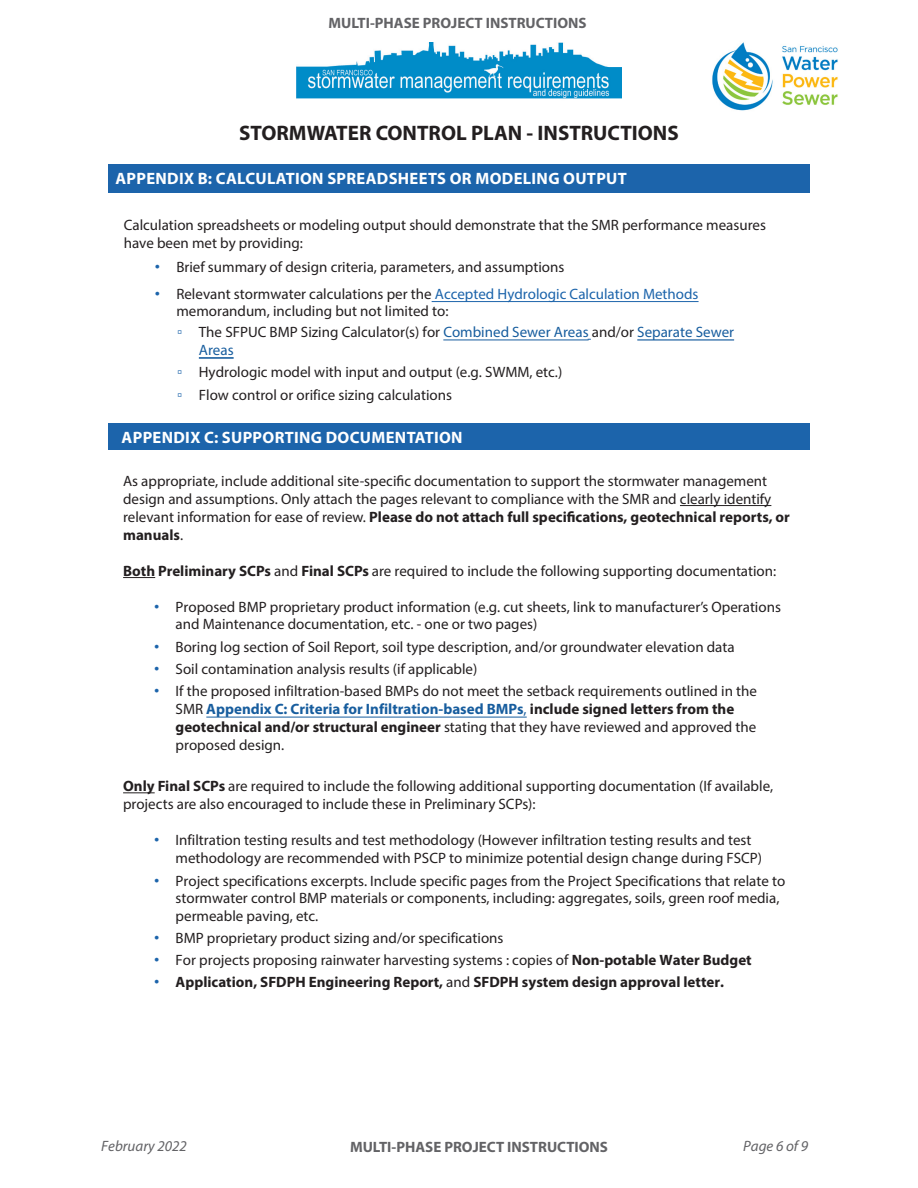
<style>
.page{position:relative;width:918px;height:1188px;background:#fff}
.page>*{position:absolute;margin:0;border:0;box-sizing:border-box;transform-origin:0 0}
.t1{font:700 21px "Myriad Pro";color:#231f20}
.t2{font:700 16.5px "Myriad Pro";letter-spacing:.02em;color:#fff}
.general_text{font:15px/18px "Myriad Pro";color:#231f20}
.t3{font:700 15px "Myriad Pro";color:#231f20}
.t4{font:700 15px "Myriad Pro";color:#636366}
.t5{font:italic 15px "Myriad Pro";color:#636366}
.s1{font-family:"Arial";color:#1c64ab}
.s2{color:#1c64ab}
.s3{color:#175d9e}
.s4{font-weight:700}
.s5{font-weight:700;color:#175d9e}
.s6{font-family:"Arial";font-weight:400;color:#1c64ab}
.s7{font-weight:400}
</style>
<div class="page">
<img style="left:297px;top:43px;width:324px;height:56px">
<img style="left:712px;top:42px;width:126px;height:69px">
<hr style="left:680px;top:505px;width:91px;height:1px;background:#231f20">
<hr style="left:123px;top:577px;width:32px;height:1px;background:#231f20">
<hr style="left:123px;top:792px;width:32px;height:1px;background:#231f20">
<div style="left:108px;top:423px;width:702px;height:27px;background:#1c64ab"></div>
<div style="left:108px;top:164px;width:702px;height:28px;background:#1c64ab"></div>
<hr style="left:432px;top:301px;width:267px;height:1px;background:#1c64ab">
<hr style="left:443px;top:340px;width:146px;height:1px;background:#175d9e">
<hr style="left:637px;top:340px;width:97px;height:1px;background:#175d9e">
<hr style="left:199px;top:358px;width:35px;height:1px;background:#175d9e">
<hr style="left:206px;top:717px;width:321px;height:1px;background:#175d9e">
<p class="t4" style="left:329px;top:13px;width:260px">MULTI-PHASE PROJECT INSTRUCTIONS</p>
<h1 class="t1" style="left:239px;top:119px;width:441px">STORMWATER CONTROL PLAN - INSTRUCTIONS</h1>
<p class="t2" style="left:115px;top:167px;width:513px">APPENDIX B: CALCULATION SPREADSHEETS OR MODELING OUTPUT</p>
<p class="general_text" style="left:124px;top:215px;width:644px">Calculation spreadsheets or modeling output should demonstrate that the SMR performance measures have been met by providing:</p>
<p class="general_text" style="left:155px;top:257px;width:411px"><span class="s1">•</span> Brief summary of design criteria, parameters, and assumptions</p>
<p class="general_text" style="left:176px;top:285px;width:524px;line-height:17.4px;text-indent:-22px"><span class="s1">•</span> Relevant stormwater calculations per the <span class="s2">Accepted Hydrologic Calculation Methods </span>memorandum, including but not limited to:</p>
<p class="general_text" style="left:199px;top:323px;width:537px;text-indent:-22px"><span class="s1">▫</span> The SFPUC BMP Sizing Calculator(s) for <span class="s3">Combined Sewer Areas</span> and/or <span class="s3">Separate Sewer<br>Areas</span></p>
<p class="general_text" style="left:177px;top:361px;width:387px;line-height:22.4px"><span class="s1">▫</span> Hydrologic model with input and output (e.g. SWMM, etc.) <span class="s1">▫</span> Flow control or orifice sizing calculations</p>
<p class="t2" style="left:122px;top:427px;width:342px">APPENDIX C: SUPPORTING DOCUMENTATION</p>
<p class="general_text" style="left:123px;top:472px;width:668px">As appropriate, include additional site-specific documentation to support the stormwater management design and assumptions. Only attach the pages relevant to compliance with the SMR and clearly identify relevant information for ease of review. <span class="s4">Please do not attach full specifications, geotechnical reports, or manuals</span>.</p>
<p class="general_text" style="left:123px;top:562px;width:655px"><span class="s4">Both Preliminary SCPs</span> and <span class="s4">Final SCPs</span> are required to include the following supporting documentation:</p>
<p class="general_text" style="left:176px;top:598px;width:607px;line-height:17.4px;text-indent:-22px"><span class="s1">•</span> Proposed BMP proprietary product information (e.g. cut sheets, link to manufacturer’s Operations and Maintenance documentation, etc. - one or two pages)</p>
<p class="general_text" style="left:154px;top:637px;width:582px"><span class="s1">•</span> Boring log section of Soil Report, soil type description, and/or groundwater elevation data</p>
<p class="general_text" style="left:154px;top:660px;width:325px"><span class="s1">•</span> Soil contamination analysis results (if applicable)</p>
<p class="general_text" style="left:176px;top:682px;width:583px;text-indent:-22px"><span class="s1">•</span> If the proposed infiltration-based BMPs do not meet the setback requirements outlined in the SMR <span class="s5">Appendix C: Criteria for Infiltration-based BMPs</span><span class="s3">,</span> <span class="s4">include signed letters from the geotechnical and/or structural engineer</span> stating that they have reviewed and approved the proposed design.</p>
<p class="general_text" style="left:123px;top:777px;width:652px"><span class="s4">Only Final SCPs</span> are required to include the following additional supporting documentation (If available, projects are also encouraged to include these in Preliminary SCPs):</p>
<p class="general_text" style="left:176px;top:830px;width:588px;text-indent:-22px"><span class="s1">•</span> Infiltration testing results and test methodology (However infiltration testing results and test methodology are recommended with PSCP to minimize potential design change during FSCP)</p>
<p class="general_text" style="left:176px;top:872px;width:611px;text-indent:-22px"><span class="s1">•</span> Project specifications excerpts. Include specific pages from the Project Specifications that relate to stormwater control BMP materials or components, including: aggregates, soils, green roof media, permeable paving, etc.</p>
<p class="general_text" style="left:154px;top:929px;width:351px"><span class="s1">•</span> BMP proprietary product sizing and/or specifications</p>
<p class="general_text" style="left:154px;top:951px;width:599px"><span class="s1">•</span> For projects proposing rainwater harvesting systems : copies of <span class="s4">Non-potable Water Budget</span></p>
<p class="t3" style="left:154px;top:972px;width:572px"><span class="s6">•</span> Application, SFDPH Engineering Report, <span class="s7">and</span> SFDPH system design approval letter.</p>
<p class="t4" style="left:350px;top:1137px;width:260px">MULTI-PHASE PROJECT INSTRUCTIONS</p>
<p class="t5" style="left:743px;top:1137px;width:67px">Page 6 of 9</p>
</div>
